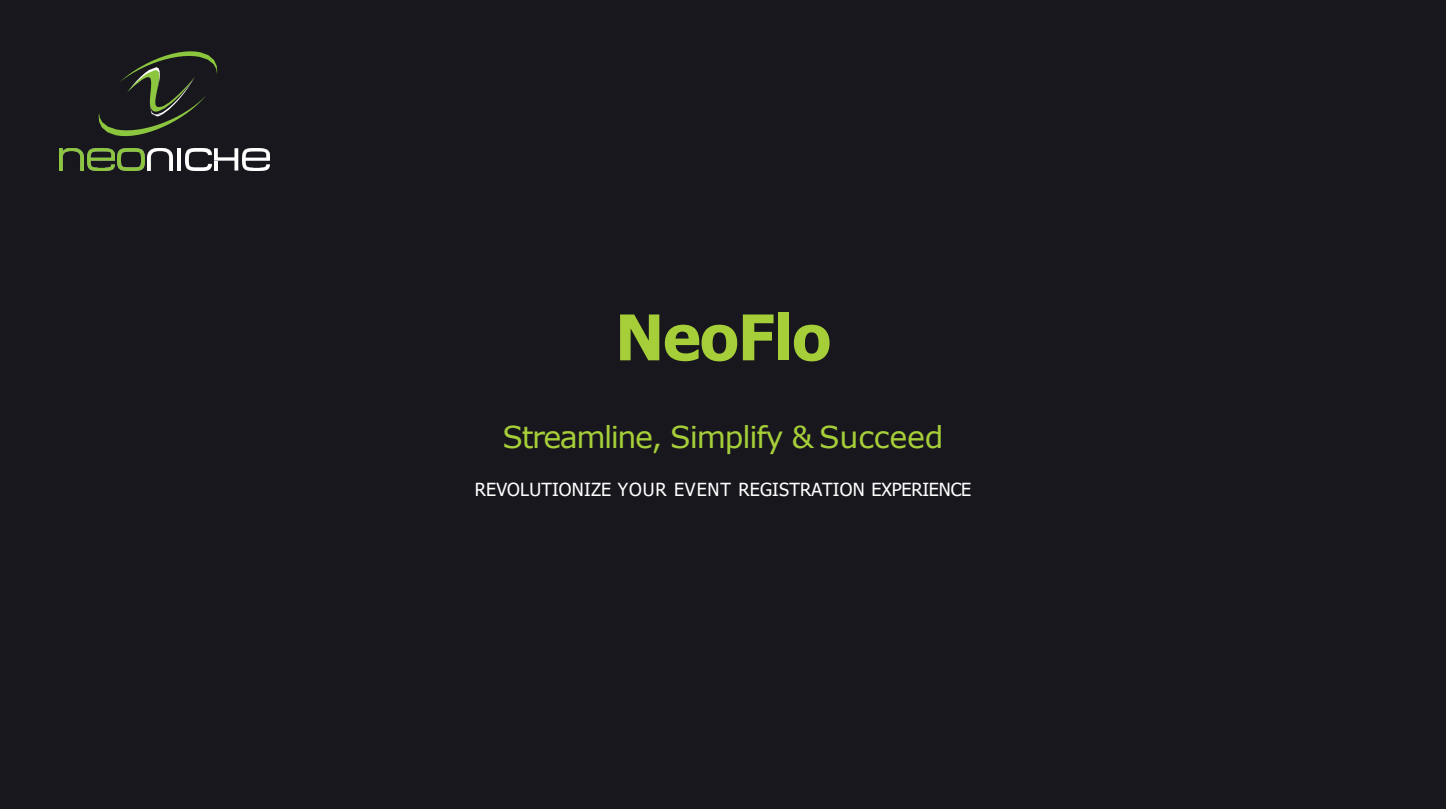
<style>
.page{position:relative;width:1446px;height:809px;background:#fff}
.page>*{position:absolute;margin:0;border:0;box-sizing:border-box;transform-origin:0 0}
.t1{font:700 63px "Tahoma";letter-spacing:-.01em;color:#a5ce39}
.t2{font:30px "Verdana";letter-spacing:-.04em;color:#a5ce39}
.t3{font:18px "Tahoma";letter-spacing:.01em;color:#fff}
</style>
<div class="page">
<div style="left:0;top:0;width:1446px;height:808px;background:#18171d"></div>
<svg style="left:59px;top:51px;width:211px;height:120px"></svg>
<img style="left:243px;top:148px;width:26px;height:22px">
<h1 class="t1" style="left:615px;top:293px;width:217px">NeoFlo</h1>
<p class="t2" style="left:503px;top:416px;width:442px">Streamline, Simplify &amp; Succeed</p>
<p class="t3" style="left:475px;top:477px;width:498px">REVOLUTIONIZE YOUR EVENT REGISTRATION EXPERIENCE</p>
</div>
